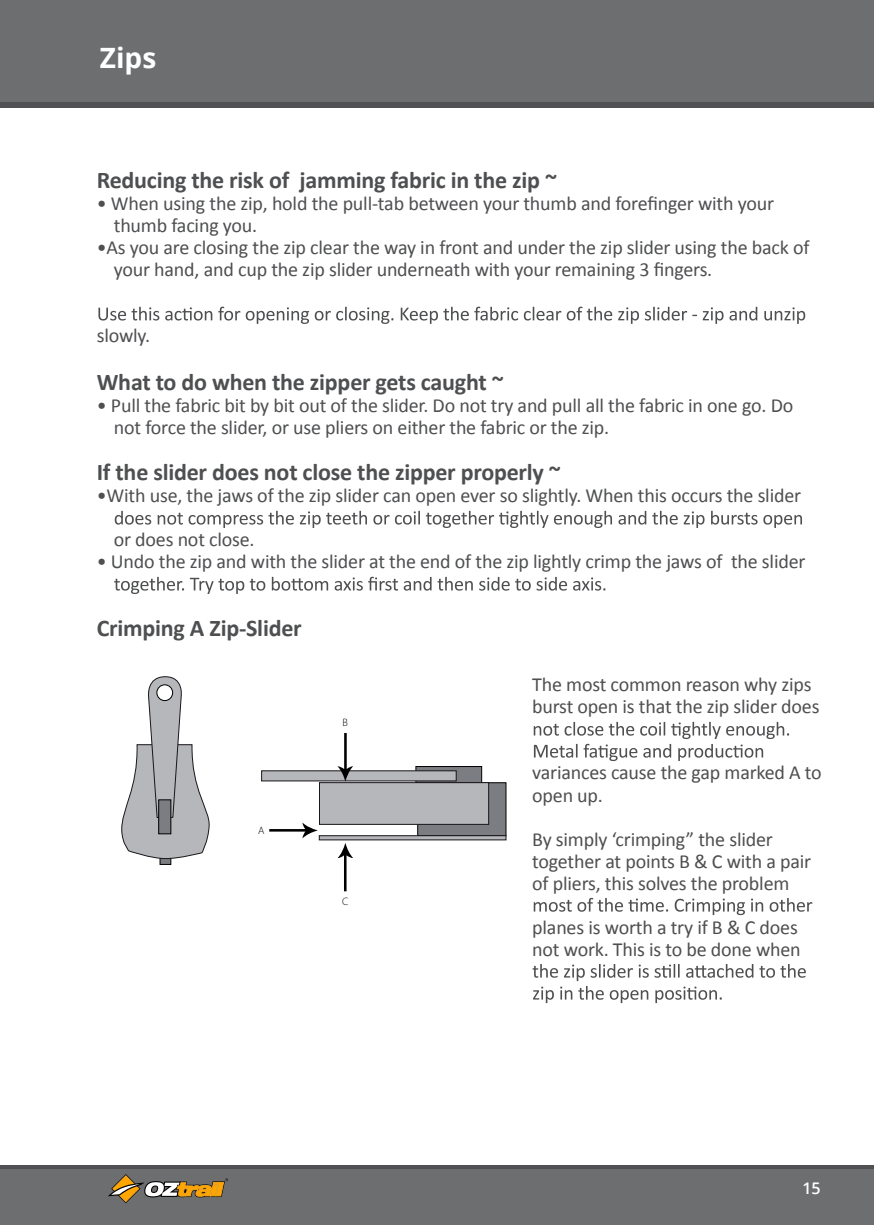
<style>
.page{position:relative;width:874px;height:1225px;background:#fff}
.page>*{position:absolute;margin:0;border:0;box-sizing:border-box;transform-origin:0 0}
.t1{font:700 28px "Open Sans";color:#fff}
.t2{font:700 24px "Calibri";letter-spacing:-.01em;color:#4e4f51}
.t3{font:20px/22px "Calibri";letter-spacing:-.01em;color:#4e4f51}
.t4{font:20px/22px "Calibri";letter-spacing:-.01em;color:#4f4f51}
.t5{font:600 16px "Open Sans";color:#fff}
.t6{font:300 10.8px "Myriad Pro";color:#000}
</style>
<div class="page">
<div style="left:0;top:1165px;width:873px;height:60px;background:#6d6e70"></div>
<hr style="left:0;top:1165px;width:873px;height:4px;background:#515153">
<div style="left:0;top:0;width:873px;height:108px;background:#6d6e70"></div>
<div style="left:0;top:102px;width:873px;height:6px;background:#515153"></div>
<svg style="left:108px;top:1174px;width:120px;height:29px"></svg>
<svg style="left:98px;top:307px;width:706px;height:17px"></svg>
<svg style="left:115px;top:511px;width:686px;height:17px"></svg>
<svg style="left:114px;top:577px;width:491px;height:17px"></svg>
<div style="left:417px;top:782px;width:89px;height:54px;background:#7c7d83"></div>
<div style="left:159px;top:857px;width:12px;height:8px;background:#7c7d83;border:1px solid #000"></div>
<svg style="left:121px;top:676px;width:89px;height:183px"></svg>
<div style="left:158px;top:799px;width:13px;height:35px;background:#7c7d83;border:1px solid #000"></div>
<div style="left:157px;top:685px;width:15px;height:15px;background:#fff;border-radius:50%"></div>
<div style="left:156px;top:684px;width:17px;height:17px;border:1px solid #000;border-radius:50%"></div>
<svg style="left:318px;top:835px;width:188px;height:5px"></svg>
<div style="left:415px;top:766px;width:67px;height:17px;background:#7c7d83;border:1px solid #000"></div>
<div style="left:261px;top:770px;width:195px;height:11px;background:#b5b7bb"></div>
<div style="left:319px;top:782px;width:170px;height:43px;background:#b5b7bb;border:1px solid #1a161a"></div>
<svg style="left:337px;top:843px;width:16px;height:48px"></svg>
<svg style="left:337px;top:733px;width:16px;height:48px"></svg>
<svg style="left:269px;top:822px;width:48px;height:16px"></svg>
<svg style="left:533px;top:722px;width:255px;height:39px"></svg>
<svg style="left:533px;top:898px;width:278px;height:17px"></svg>
<svg style="left:532px;top:964px;width:273px;height:39px"></svg>
<h1 class="t1" style="left:100px;top:38px;width:58px">Zips</h1>
<p class="t2" style="left:97px;top:165px;width:461px">Reducing the risk of jamming fabric in the zip ~</p>
<p class="t3" style="left:114px;top:193px;width:661px;text-indent:-17px">• When using the zip, hold the pull-tab between your thumb and forefinger with your thumb facing you.</p>
<p class="t3" style="left:114px;top:237px;width:696px;text-indent:-17px">•As you are closing the zip clear the way in front and under the zip slider using the back of your hand, and cup the zip slider underneath with your remaining 3 fingers.</p>
<p class="t3" style="left:97px;top:325px;width:55px">slowly.</p>
<p class="t2" style="left:97px;top:367px;width:408px">What to do when the zipper gets caught ~</p>
<p class="t3" style="left:114px;top:395px;width:680px;text-indent:-17px">• Pull the fabric bit by bit out of the slider. Do not try and pull all the fabric in one go. Do not force the slider, or use pliers on either the fabric or the zip.</p>
<p class="t2" style="left:97px;top:457px;width:465px">If the slider does not close the zipper properly ~</p>
<p class="t3" style="left:97px;top:485px;width:705px">•With use, the jaws of the zip slider can open ever so slightly. When this occurs the slider</p>
<p class="t3" style="left:114px;top:529px;width:142px">or does not close.</p>
<p class="t3" style="left:97px;top:551px;width:709px">• Undo the zip and with the slider at the end of the zip lightly crimp the jaws of the slider</p>
<p class="t2" style="left:97px;top:613px;width:206px">Crimping A Zip-Slider</p>
<p class="t6" style="left:258px;top:824px;width:8px">A</p>
<p class="t6" style="left:342px;top:717px;width:7px">B</p>
<p class="t6" style="left:342px;top:895px;width:8px">C</p>
<p class="t4" style="left:532px;top:674px;width:288px">The most common reason why zips burst open is that the zip slider does</p>
<p class="t4" style="left:532px;top:762px;width:291px">variances cause the gap marked A to open up.</p>
<p class="t4" style="left:532px;top:828px;width:280px">By simply ‘crimping” the slider together at points B &amp; C with a pair of pliers, this solves the problem</p>
<p class="t4" style="left:532px;top:916px;width:270px">planes is worth a try if B &amp; C does not work. This is to be done when</p>
<p class="t5" style="left:802px;top:1177px;width:20px">15</p>
</div>
